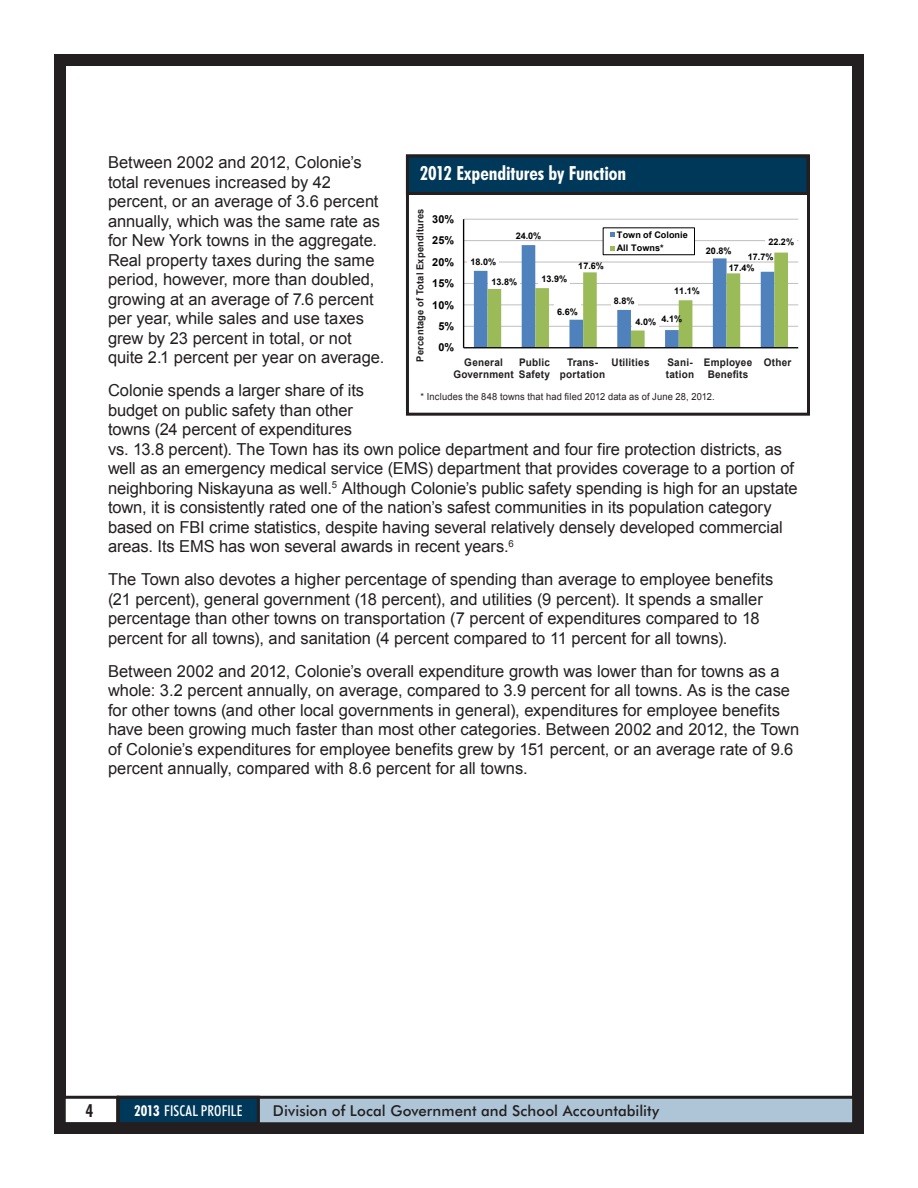
<style>
.page{position:relative;width:918px;height:1188px;background:#fff}
.page>*{position:absolute;margin:0;border:0;box-sizing:border-box;transform-origin:0 0}
.Charts{font:700 condensed 19.5px "Futura BT";letter-spacing:-.005em;color:#fff}
.t1{font:700 condensed 18px "Futura BT";color:#231f20}
.AnnRep_Body_Text{font:16.5px/19.5px "Arial";letter-spacing:-.005em;color:#231f20}
.t2{font:500 15px "Futura BT";letter-spacing:.005em;color:#231f20}
.t3{font:500 condensed 15px "Futura BT";letter-spacing:.005em;color:#fff}
.t4{font:700 10.95px "Arial";letter-spacing:.005em;color:#000}
.t5{font:700 10.5px "Arial";letter-spacing:.02em;color:#231f20;scale:.95 1}
.t6{font:9.75px "Arial";letter-spacing:.015em;color:#231f20;scale:.95 1}
.t7{font:700 9.75px "Arial";letter-spacing:.025em;color:#231f20;scale:.95 1}
.t8{font:700 9px/13.5px "Arial";color:#000}
.s1{font-weight:700}
</style>
<div class="page">
<div style="left:54px;top:54px;width:810px;height:1080px;border:12px solid #231f20"></div>
<div style="left:63px;top:1096px;width:56px;height:29px;border:3px solid #231f20"></div>
<div style="left:118px;top:1097px;width:736px;height:27px;background:#adc5d6"></div>
<div style="left:117px;top:1096px;width:738px;height:29px;border:3px solid #231f20"></div>
<div style="left:118px;top:1097px;width:140px;height:27px;background:#003859"></div>
<div style="left:117px;top:1096px;width:143px;height:29px;border:3px solid #231f20"></div>
<hr style="left:464px;top:326px;width:334px;height:1px;background:#bfbfbf">
<hr style="left:464px;top:304px;width:334px;height:1px;background:#bfbfbf">
<hr style="left:464px;top:283px;width:334px;height:1px;background:#bfbfbf">
<hr style="left:464px;top:262px;width:334px;height:1px;background:#bfbfbf">
<hr style="left:464px;top:240px;width:334px;height:1px;background:#bfbfbf">
<hr style="left:464px;top:219px;width:334px;height:1px;background:#bfbfbf">
<hr style="left:463px;top:219px;width:1px;height:129px;background:#000">
<hr style="left:464px;top:347px;width:334px;height:1px;background:#000">
<div style="left:468px;top:255px;width:31px;height:13px;background:#fff"></div>
<div style="left:766px;top:235px;width:31px;height:13px;background:#fff"></div>
<div style="left:603px;top:228px;width:92px;height:27px;background:#fff"></div>
<svg style="left:610px;top:232px;width:5px;height:5px"></svg>
<svg style="left:474px;top:245px;width:314px;height:103px"></svg>
<div style="left:406px;top:154px;width:404px;height:262px;border:3px solid #231f20"></div>
<div style="left:407px;top:156px;width:401px;height:38px;background:#003859"></div>
<div style="left:406px;top:154px;width:403px;height:41px;border:3px solid #231f20"></div>
<p class="AnnRep_Body_Text" style="left:108px;top:153px;width:278px">Between 2002 and 2012, Colonie’s total revenues increased by 42 percent, or an average of 3.6 percent annually, which was the same rate as for New York towns in the aggregate.<br>Real property taxes during the same period, however, more than doubled, growing at an average of 7.6 percent per year, while sales and use taxes grew by 23 percent in total, or not quite 2.1 percent per year on average.</p>
<p class="AnnRep_Body_Text" style="left:108px;top:381px;width:691px">Colonie spends a larger share of its<br>budget on public safety than other<br>towns (24 percent of expenditures<br>vs. 13.8 percent). The Town has its own police department and four fire protection districts, as well as an emergency medical service (EMS) department that provides coverage to a portion of neighboring Niskayuna as well.<sup>5</sup> Although Colonie’s public safety spending is high for an upstate town, it is consistently rated one of the nation’s safest communities in its population category based on FBI crime statistics, despite having several relatively densely developed commercial areas. Its EMS has won several awards in recent years.<sup>6</sup></p>
<p class="AnnRep_Body_Text" style="left:108px;top:570px;width:667px">The Town also devotes a higher percentage of spending than average to employee benefits (21 percent), general government (18 percent), and utilities (9 percent). It spends a smaller percentage than other towns on transportation (7 percent of expenditures compared to 18 percent for all towns), and sanitation (4 percent compared to 11 percent for all towns).</p>
<p class="AnnRep_Body_Text" style="left:108px;top:661px;width:693px">Between 2002 and 2012, Colonie’s overall expenditure growth was lower than for towns as a whole: 3.2 percent annually, on average, compared to 3.9 percent for all towns. As is the case for other towns (and other local governments in general), expenditures for employee benefits have been growing much faster than most other categories. Between 2002 and 2012, the Town of Colonie’s expenditures for employee benefits grew by 151 percent, or an average rate of 9.6 percent annually, compared with 8.6 percent for all towns.</p>
<p class="Charts" style="left:420px;top:161px;width:208px">2012 Expenditures by Function</p>
<p class="t7" style="left:414px;top:362px;width:162px;rotate:-90deg">Percentage of Total Expenditures</p>
<p class="t4" style="left:432px;top:212px;width:23px">30%</p>
<p class="t8" style="left:617px;top:228px;width:72px">Town of Colonie<br>All Towns*</p>
<p class="t8" style="left:516px;top:229px;width:27px">24.0%</p>
<p class="t4" style="left:432px;top:233px;width:23px">25%</p>
<p class="t8" style="left:768px;top:235px;width:27px">22.2%</p>
<p class="t8" style="left:706px;top:245px;width:27px">20.8%</p>
<p class="t8" style="left:748px;top:251px;width:27px">17.7%</p>
<p class="t4" style="left:432px;top:255px;width:23px">20%</p>
<p class="t8" style="left:471px;top:255px;width:27px">18.0%</p>
<p class="t8" style="left:578px;top:259px;width:27px">17.6%</p>
<p class="t8" style="left:729px;top:261px;width:27px">17.4%</p>
<p class="t8" style="left:491px;top:276px;width:27px">13.8%</p>
<p class="t8" style="left:542px;top:273px;width:27px">13.9%</p>
<p class="t4" style="left:432px;top:276px;width:23px">15%</p>
<p class="t8" style="left:674px;top:285px;width:27px">11.1%</p>
<p class="t8" style="left:614px;top:294px;width:22px">8.8%</p>
<p class="t4" style="left:432px;top:297px;width:23px">10%</p>
<p class="t8" style="left:557px;top:305px;width:22px">6.6%</p>
<p class="t8" style="left:662px;top:313px;width:22px">4.1%</p>
<p class="t8" style="left:636px;top:316px;width:22px">4.0%</p>
<p class="t4" style="left:438px;top:319px;width:17px">5%</p>
<p class="t4" style="left:438px;top:340px;width:17px">0%</p>
<p class="t5" style="left:464px;top:355px;width:42px">General</p>
<p class="t5" style="left:519px;top:355px;width:34px">Public</p>
<p class="t5" style="left:567px;top:355px;width:34px">Trans-</p>
<p class="t5" style="left:612px;top:355px;width:41px">Utilities</p>
<p class="t5" style="left:667px;top:355px;width:132px">Sani- Employee Other</p>
<p class="t5" style="left:453px;top:367px;width:161px">Government Safety portation</p>
<p class="t5" style="left:666px;top:367px;width:31px">tation</p>
<p class="t5" style="left:708px;top:367px;width:44px">Benefits</p>
<p class="t6" style="left:421px;top:391px;width:311px">* Includes the 848 towns that had filed 2012 data as of June 28, 2012.</p>
<p class="t1" style="left:86px;top:1100px;width:9px">4</p>
<p class="t3" style="left:134px;top:1101px;width:110px"><span class="s1">2013</span> FISCAL PROFILE</p>
<p class="t2" style="left:273px;top:1101px;width:388px">Division of Local Government and School Accountability</p>
</div>
